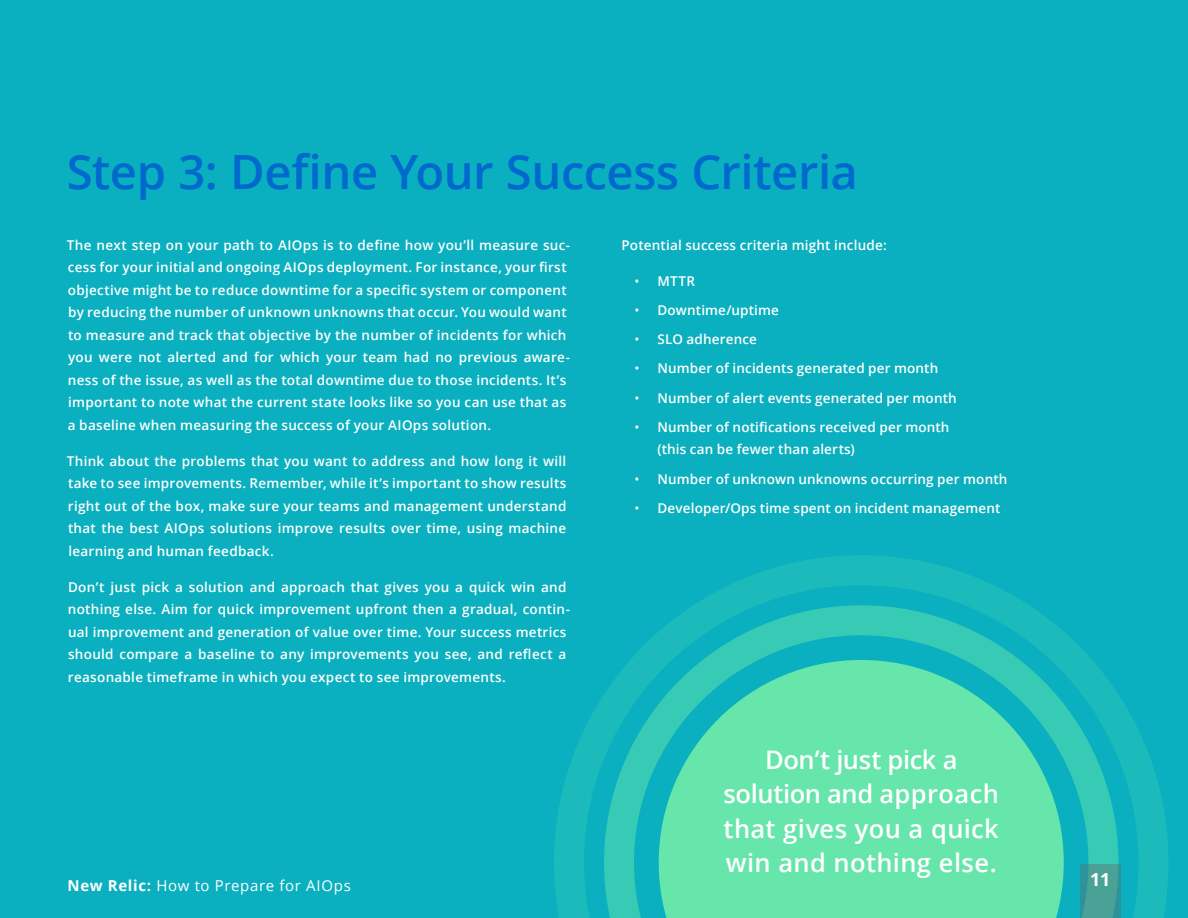
<style>
.page{position:relative;width:1188px;height:918px;background:#0ab0bf}
.page>*{position:absolute;margin:0;border:0;box-sizing:border-box;transform-origin:0 0}
.t1{font:600 47.25px "Open Sans";letter-spacing:-.01em;color:#0169ce}
.t2{font:600 25.5px/34.5px "Open Sans";letter-spacing:.01em;color:#fff;text-align:center}
.t3{font:700 18px "Open Sans";color:#fff}
.t4{font:15px "Open Sans";letter-spacing:.045em;color:#fff}
.t5{font:600 13.5px/22.5px "Open Sans";letter-spacing:.02em;color:#fff}
.s1{font-weight:400}
.s2{font-weight:700}
</style>
<div class="page">
<svg style="left:554px;top:555px;width:614px;height:363px"></svg>
<svg style="left:1080px;top:864px;width:40px;height:54px;background:#429e96"></svg>
<h1 class="t1" style="left:67px;top:139px;width:793px">Step 3: Define Your Success Criteria</h1>
<p class="t5" style="left:67px;top:233px;width:505px">The next step on your path to AIOps is to define how you’ll measure suc&shy;cess for your initial and ongoing AIOps deployment. For instance, your first objective might be to reduce downtime for a specific system or component by reducing the number of unknown unknowns that occur. You would want to measure and track that objective by the number of incidents for which you were not alerted and for which your team had no previous aware&shy;ness of the issue, as well as the total downtime due to those incidents. It’s important to note what the current state looks like so you can use that as a baseline when measuring the success of your AIOps solution.</p>
<p class="t5" style="left:67px;top:449px;width:501px;text-align:justify">Think about the problems that you want to address and how long it will take to see improvements. Remember, while it’s important to show results right out of the box, make sure your teams and management understand that the best AIOps solutions improve results over time, using machine learning and human feedback.</p>
<p class="t5" style="left:68px;top:575px;width:504px">Don’t just pick a solution and approach that gives you a quick win and nothing else. Aim for quick improvement upfront then a gradual, contin&shy;ual improvement and generation of value over time. Your success metrics should compare a baseline to any improvements you see, and reflect a reasonable timeframe in which you expect to see improvements.</p>
<p class="t5" style="left:622px;top:233px;width:267px">Potential success criteria might include:</p>
<p class="t5" style="left:635px;top:269px;width:62px"><span class="s1">•</span> MTTR</p>
<p class="t5" style="left:635px;top:298px;width:146px"><span class="s1">•</span> Downtime/uptime</p>
<p class="t5" style="left:635px;top:328px;width:124px"><span class="s1">•</span> SLO adherence</p>
<p class="t5" style="left:635px;top:357px;width:305px"><span class="s1">•</span> Number of incidents generated per month</p>
<p class="t5" style="left:635px;top:386px;width:324px"><span class="s1">•</span> Number of alert events generated per month</p>
<p class="t5" style="left:658px;top:415px;width:293px;text-indent:-23px"><span class="s1">•</span> Number of notifications received per month (this can be fewer than alerts)</p>
<p class="t5" style="left:635px;top:467px;width:374px"><span class="s1">•</span> Number of unknown unknowns occurring per month</p>
<p class="t5" style="left:635px;top:496px;width:367px"><span class="s1">•</span> Developer/Ops time spent on incident management</p>
<p class="t4" style="left:68px;top:875px;width:285px"><span class="s2">New Relic:</span> How to Prepare for AIOps</p>
<h2 class="t2" style="left:724px;top:742px;width:277px">Don’t just pick a solution and approach that gives you a quick win and nothing else.</h2>
<h3 class="t3" style="left:1090px;top:867px;width:22px">11</h3>
</div>
